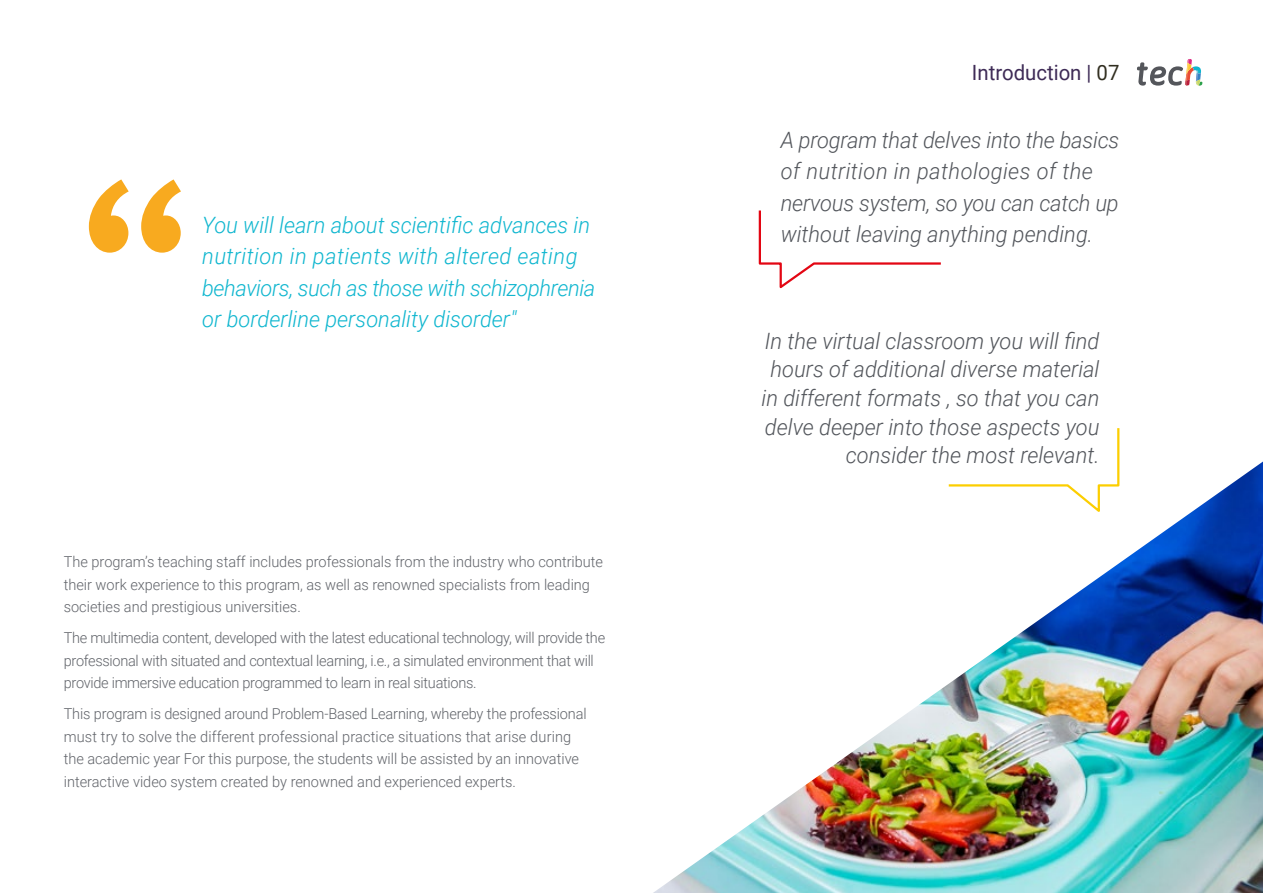
<style>
.page{position:relative;width:1263px;height:893px;background:#fff}
.page>*{position:absolute;margin:0;border:0;box-sizing:border-box;transform-origin:0 0}
.t1{font:italic 300 22.5px/28.5px "Roboto";color:#52555b;text-align:right}
.t2{font:italic 300 22.5px/31.5px "Roboto";color:#0fb6cf}
.t3{font:21px "Roboto";color:#3e2b56}
.t4{font:300 15px/22.5px "Roboto";color:#61646a}
.t5{font:300 15px/22.5px "Roboto";letter-spacing:-.02em;color:#61646a}
.s1{color:#312e20}
</style>
<div class="page">
<svg style="left:89px;top:179px;width:92px;height:74px"></svg>
<img style="left:653px;top:461px;width:610px;height:432px">
<svg style="left:946px;top:428px;width:174px;height:88px"></svg>
<svg style="left:1137px;top:59px;width:65px;height:27px"></svg>
<svg style="left:758px;top:210px;width:183px;height:79px"></svg>
<h1 class="t2" style="left:202px;top:208px;width:394px">You will learn about scientific advances in nutrition in patients with altered eating behaviors, such as those with schizophrenia or borderline personality disorder"</h1>
<p class="t4" style="left:64px;top:550px;width:541px">The program’s teaching staff includes professionals from the industry who contribute their work experience to this program, as well as renowned specialists from leading societies and prestigious universities.</p>
<p class="t5" style="left:64px;top:626px;width:543px">The multimedia content, developed with the latest educational technology, will provide the professional with situated and contextual learning, i.e., a simulated environment that will provide immersive education programmed to learn in real situations.</p>
<p class="t4" style="left:64px;top:702px;width:524px">This program is designed around Problem-Based Learning, whereby the professional must try to solve the different professional practice situations that arise during the academic year For this purpose, the students will be assisted by an innovative interactive video system created by renowned and experienced experts.</p>
<h2 class="t3" style="left:972px;top:57px;width:149px">Introduction | <span class="s1">07</span></h2>
<h1 class="t1" style="left:781px;top:123px;width:340px;line-height:31.5px;text-align:left">A program that delves into the basics of nutrition in pathologies of the nervous system, so you can catch up without leaving anything pending.</h1>
<h1 class="t1" style="left:761px;top:326px;width:339px">In the virtual classroom you will find hours of additional diverse material in different formats , so that you can delve deeper into those aspects you consider the most relevant.</h1>
</div>
